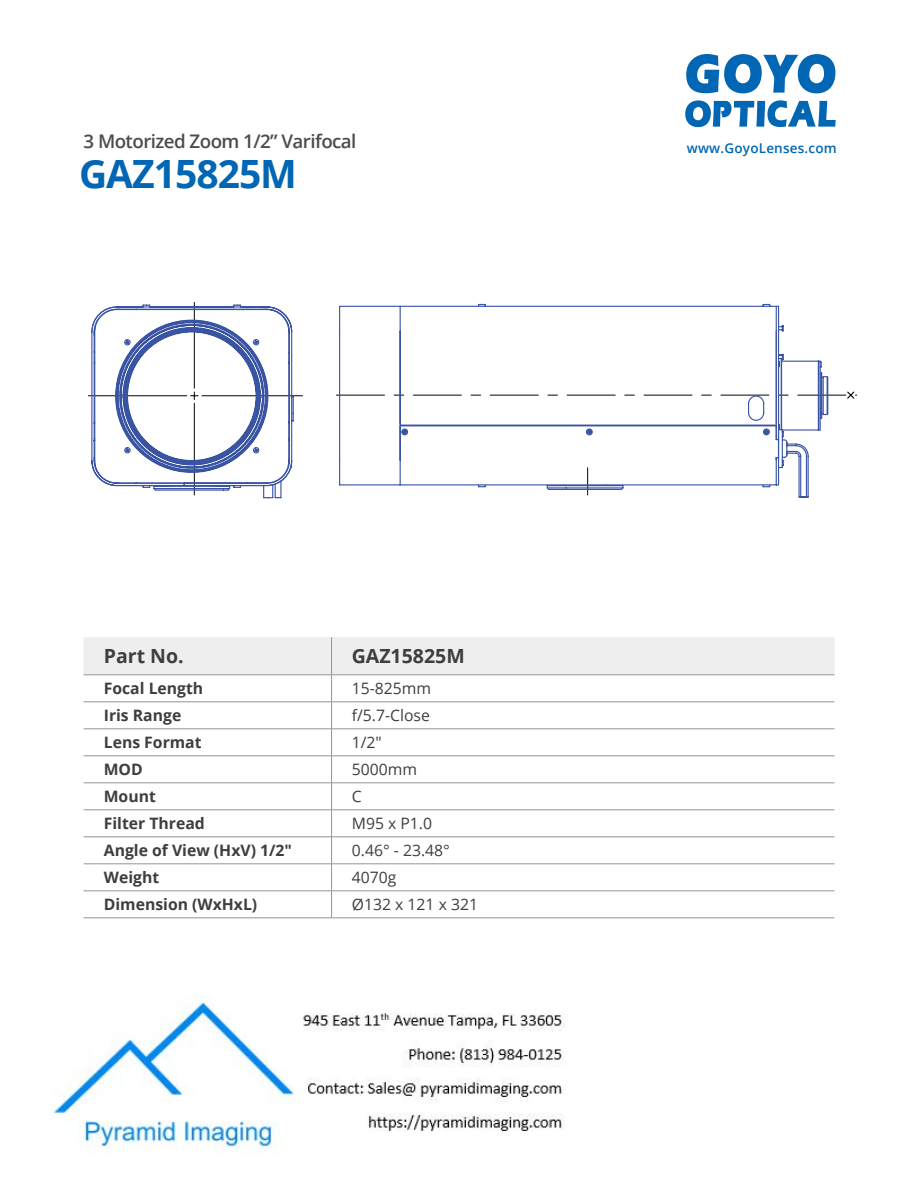
<style>
.page{position:relative;width:918px;height:1188px;background:#fff}
.page>*{position:absolute;margin:0;border:0;box-sizing:border-box;transform-origin:0 0}
.t1{font:700 39px "Open Sans";letter-spacing:-.025em;color:#0166b3}
.t2{font:700 19.5px "Open Sans";color:#3e3e3f}
.t3{font:600 18.75px "Open Sans";letter-spacing:-.03em;color:#4b4c4d}
.t4{font:700 15.75px "Open Sans";color:#3e3e3f}
.t5{font:15.75px "Open Sans";color:#3e3e3f}
.t6{font:600 13.5px "Open Sans";letter-spacing:.015em;color:#0166b3}
</style>
<div class="page">
<svg style="left:686px;top:54px;width:149px;height:39px"></svg>
<svg style="left:685px;top:100px;width:151px;height:27px"></svg>
<svg style="left:84px;top:637px;width:750px;height:281px"></svg>
<hr style="left:84px;top:918px;width:248px;height:1px;background:#939598">
<hr style="left:332px;top:918px;width:502px;height:1px;background:#939598">
<svg style="left:337px;top:391px;width:520px;height:8px"></svg>
<svg style="left:338px;top:304px;width:471px;height:194px"></svg>
<svg style="left:399px;top:305px;width:430px;height:186px"></svg>
<hr style="left:194px;top:302px;width:1px;height:86px;background:#050504">
<hr style="left:88px;top:395px;width:99px;height:1px;background:#050504">
<hr style="left:202px;top:395px;width:100px;height:1px;background:#050504">
<svg style="left:91px;top:304px;width:203px;height:194px"></svg>
<img style="left:51px;top:996px;width:513px;height:161px">
<p class="t3" style="left:84px;top:128px;width:274px">3 Motorized Zoom 1/2” Varifocal</p>
<p class="t1" style="left:79px;top:146px;width:220px">GAZ15825M</p>
<p class="t2" style="left:104px;top:642px;width:81px">Part No.</p>
<p class="t2" style="left:352px;top:642px;width:114px">GAZ15825M</p>
<p class="t4" style="left:104px;top:678px;width:101px">Focal Length</p>
<p class="t5" style="left:352px;top:678px;width:81px">15-825mm</p>
<p class="t4" style="left:104px;top:704px;width:79px">Iris Range</p>
<p class="t5" style="left:352px;top:705px;width:80px">f/5.7-Close</p>
<p class="t4" style="left:104px;top:731px;width:99px">Lens Format</p>
<p class="t5" style="left:352px;top:732px;width:31px">1/2″</p>
<p class="t4" style="left:104px;top:758px;width:41px">MOD</p>
<p class="t5" style="left:352px;top:759px;width:67px">5000mm</p>
<p class="t4" style="left:104px;top:785px;width:54px">Mount</p>
<p class="t5" style="left:352px;top:786px;width:11px">C</p>
<p class="t4" style="left:104px;top:812px;width:103px">Filter Thread</p>
<p class="t5" style="left:352px;top:813px;width:82px">M95 x P1.0</p>
<p class="t4" style="left:104px;top:839px;width:190px">Angle of View (HxV) 1/2″</p>
<p class="t5" style="left:352px;top:840px;width:100px">0.46° - 23.48°</p>
<p class="t4" style="left:104px;top:866px;width:57px">Weight</p>
<p class="t5" style="left:352px;top:867px;width:46px">4070g</p>
<p class="t4" style="left:104px;top:893px;width:155px">Dimension (WxHxL)</p>
<p class="t5" style="left:352px;top:894px;width:128px">Ø132 x 121 x 321</p>
<p class="t6" style="left:687px;top:139px;width:152px">www.GoyoLenses.com</p>
</div>
